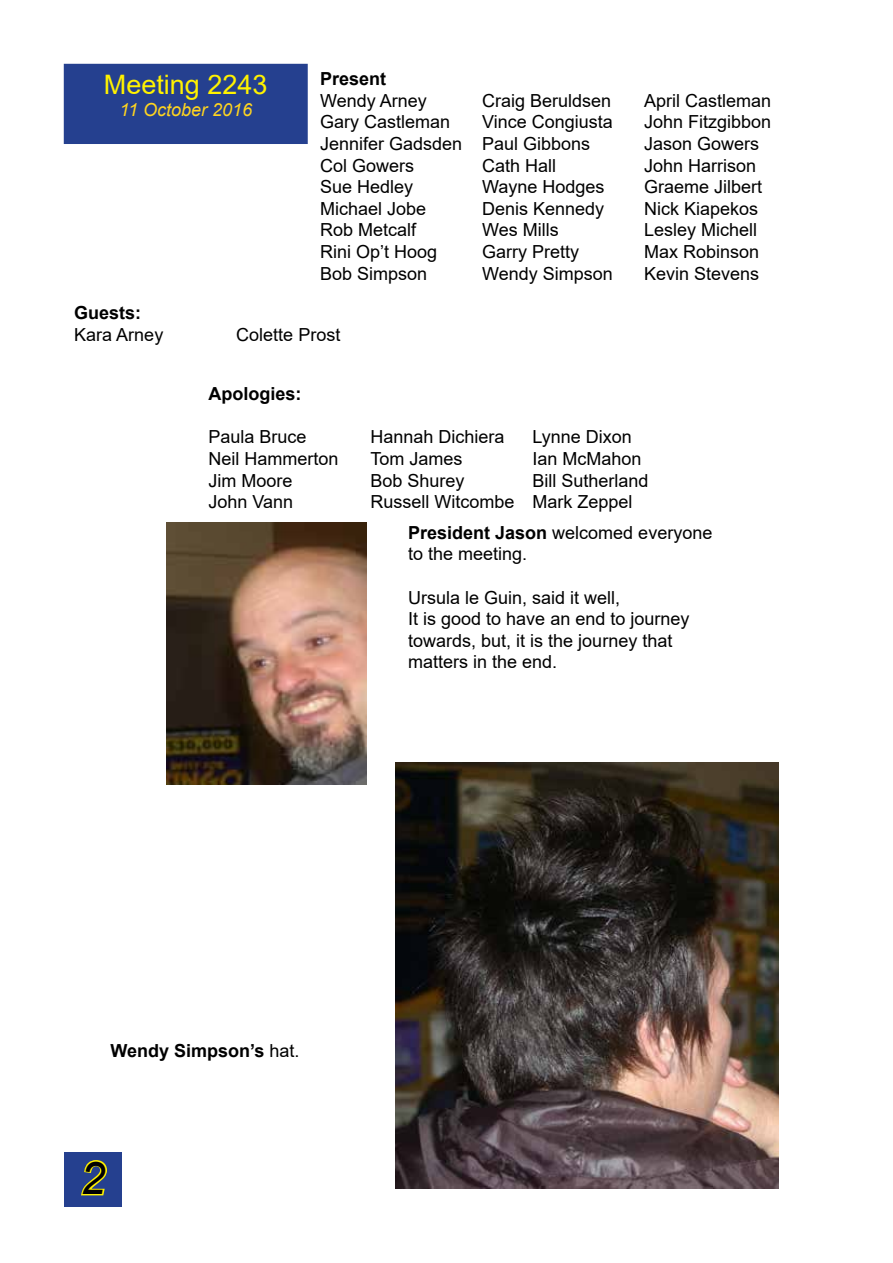
<style>
.page{position:relative;width:893px;height:1263px;background:#fff}
.page>*{position:absolute;margin:0;border:0;box-sizing:border-box;transform-origin:0 0}
.t1{font:italic 45px "Arial";color:#000}
.t2{font:27px "Arial";color:#fff200}
.t3{font:18px/21.6px "Arial";color:#000}
.t4{font:700 18px "Arial";color:#000}
.t5{font:italic 18px "Arial";color:#ffd520}
.s1{font-weight:700}
.s2{font-weight:400}
</style>
<div class="page">
<div style="left:64px;top:1152px;width:58px;height:54px;background:#25408f"></div>
<svg style="left:81px;top:1160px;width:26px;height:36px"></svg>
<div style="left:69px;top:69px;width:233px;height:70px;background:#25408f"></div>
<div style="left:64px;top:64px;width:244px;height:80px;border:10px solid #25408f"></div>
<img style="left:166px;top:522px;width:200px;height:263px">
<img style="left:395px;top:762px;width:383px;height:426px">
<h2 class="t2" style="left:104px;top:66px;width:165px">Meeting 2243</h2>
<p class="t5" style="left:119px;top:98px;width:134px">11 October 2016</p>
<p class="t4" style="left:320px;top:66px;width:68px">Present</p>
<p class="t3" style="left:320px;top:89px;width:108px">Wendy Arney</p>
<p class="t3" style="left:482px;top:89px;width:131px">Craig Beruldsen</p>
<p class="t3" style="left:644px;top:89px;width:129px">April Castleman</p>
<p class="t3" style="left:320px;top:111px;width:132px">Gary Castleman</p>
<p class="t3" style="left:482px;top:111px;width:132px">Vince Congiusta</p>
<p class="t3" style="left:644px;top:111px;width:129px">John Fitzgibbon</p>
<p class="t3" style="left:320px;top:133px;width:272px">Jennifer Gadsden Paul Gibbons</p>
<p class="t3" style="left:644px;top:133px;width:117px">Jason Gowers</p>
<p class="t3" style="left:320px;top:154px;width:96px">Col Gowers</p>
<p class="t3" style="left:482px;top:154px;width:76px">Cath Hall</p>
<p class="t3" style="left:644px;top:154px;width:114px">John Harrison</p>
<p class="t3" style="left:320px;top:176px;width:95px">Sue Hedley</p>
<p class="t3" style="left:482px;top:176px;width:124px">Wayne Hodges</p>
<p class="t3" style="left:644px;top:176px;width:120px">Graeme Jilbert</p>
<p class="t3" style="left:320px;top:197px;width:108px">Michael Jobe</p>
<p class="t3" style="left:482px;top:197px;width:124px">Denis Kennedy</p>
<p class="t3" style="left:644px;top:197px;width:116px">Nick Kiapekos</p>
<p class="t3" style="left:320px;top:219px;width:98px">Rob Metcalf</p>
<p class="t3" style="left:482px;top:219px;width:78px">Wes Mills</p>
<p class="t3" style="left:644px;top:219px;width:115px">Lesley Michell</p>
<p class="t3" style="left:320px;top:241px;width:119px">Rini Op’t Hoog</p>
<p class="t3" style="left:482px;top:241px;width:99px">Garry Pretty</p>
<p class="t3" style="left:644px;top:241px;width:117px">Max Robinson</p>
<p class="t3" style="left:320px;top:262px;width:109px">Bob Simpson</p>
<p class="t3" style="left:482px;top:262px;width:132px">Wendy Simpson</p>
<p class="t3" style="left:644px;top:262px;width:117px">Kevin Stevens</p>
<p class="t4" style="left:74px;top:300px;width:69px">Guests:</p>
<p class="t3" style="left:74px;top:323px;width:91px">Kara Arney</p>
<p class="t3" style="left:236px;top:323px;width:106px">Colette Prost</p>
<p class="t4" style="left:208px;top:381px;width:95px">Apologies:</p>
<p class="t3" style="left:208px;top:426px;width:100px">Paula Bruce</p>
<p class="t3" style="left:370px;top:426px;width:136px">Hannah Dichiera</p>
<p class="t3" style="left:532px;top:426px;width:101px">Lynne Dixon</p>
<p class="t3" style="left:208px;top:448px;width:132px">Neil Hammerton</p>
<p class="t3" style="left:370px;top:448px;width:94px">Tom James</p>
<p class="t3" style="left:532px;top:448px;width:111px">Ian McMahon</p>
<p class="t3" style="left:208px;top:469px;width:86px">Jim Moore</p>
<p class="t3" style="left:370px;top:469px;width:96px">Bob Shurey</p>
<p class="t3" style="left:532px;top:469px;width:118px">Bill Sutherland</p>
<p class="t3" style="left:208px;top:491px;width:86px">John Vann</p>
<p class="t3" style="left:370px;top:491px;width:264px">Russell Witcombe Mark Zeppel</p>
<p class="t3" style="left:408px;top:521px;width:306px"><span class="s1">President Jason</span> welcomed everyone to the meeting.</p>
<p class="t3" style="left:408px;top:586px;width:283px">Ursula le Guin, said it well,<br>It is good to have an end to journey towards, but, it is the journey that matters in the end.</p>
<p class="t4" style="left:111px;top:1038px;width:191px">Wendy Simpson’s <span class="s2">hat.</span></p>
<h1 class="t1" style="left:80px;top:1149px;width:27px">2</h1>
</div>
